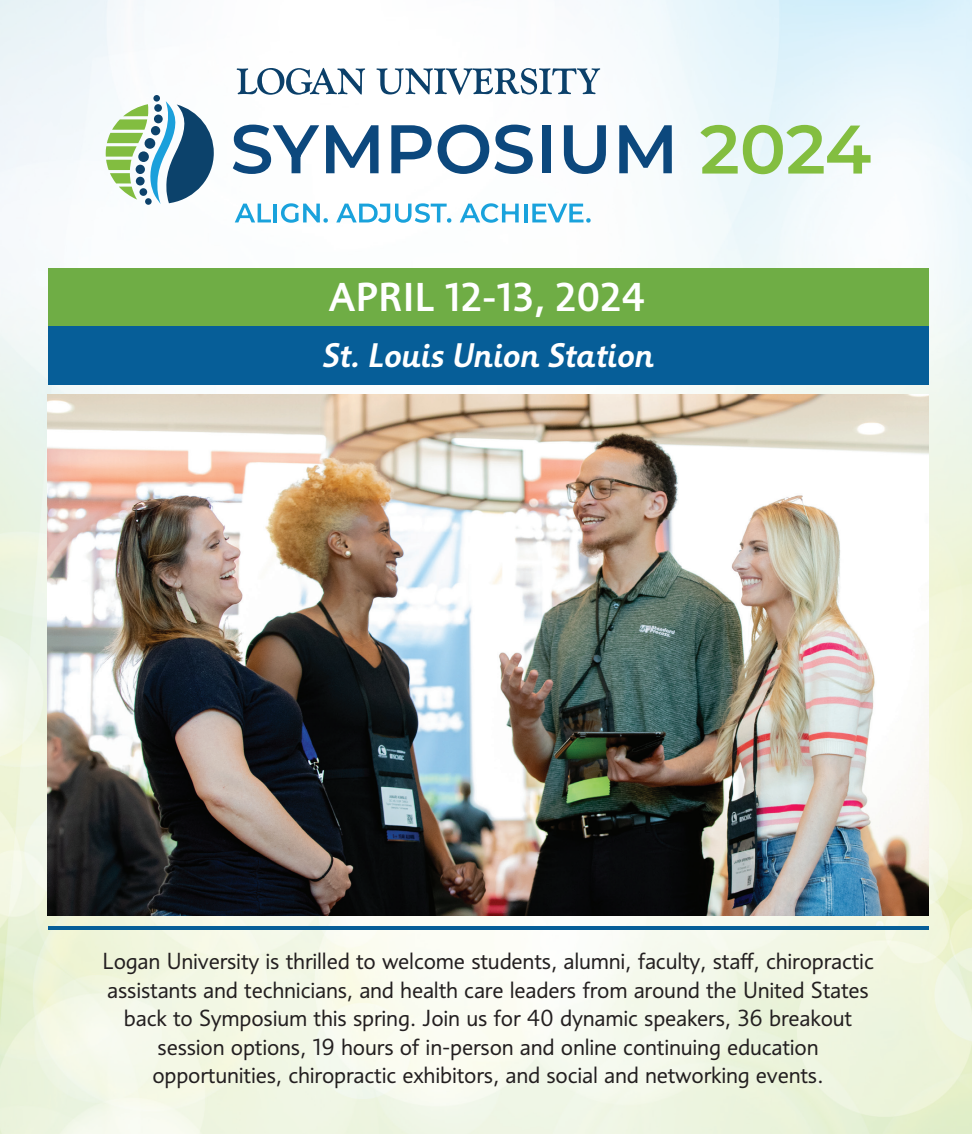
<style>
.page{position:relative;width:972px;height:1134px;background:#fff}
.page>*{position:absolute;margin:0;border:0;box-sizing:border-box;transform-origin:0 0}
.t1{font:500 39px "Informa Pro";color:#fff}
.t2{font:italic 500 33px "Informa Pro";color:#fff}
.t3{font:22.5px/28.5px "Informa Pro";letter-spacing:-.01em;color:#231f20;text-align:center}
</style>
<div class="page">
<img style="left:0;top:0;width:972px;height:1134px">
<img style="left:48px;top:394px;width:880px;height:522px">
<div style="left:48px;top:310px;width:880px;height:75px;background:#065e98"></div>
<div style="left:48px;top:268px;width:880px;height:57px;background:#6fad45"></div>
<hr style="left:48px;top:926px;width:880px;height:4px;background:#065e98">
<svg style="left:700px;top:125px;width:171px;height:49px;background:#c1dfae"></svg>
<svg style="left:233px;top:125px;width:86px;height:49px"></svg>
<svg style="left:326px;top:125px;width:53px;height:48px"></svg>
<svg style="left:391px;top:125px;width:41px;height:48px"></svg>
<svg style="left:438px;top:125px;width:95px;height:49px"></svg>
<div style="left:542px;top:125px;width:9px;height:48px;background:#0c487d"></div>
<svg style="left:564px;top:125px;width:42px;height:49px"></svg>
<svg style="left:619px;top:125px;width:53px;height:48px"></svg>
<svg style="left:235px;top:204px;width:36px;height:18px"></svg>
<hr style="left:274px;top:204px;width:3px;height:18px;background:#19a2dc">
<svg style="left:281px;top:203px;width:47px;height:20px"></svg>
<svg style="left:336px;top:203px;width:115px;height:20px"></svg>
<svg style="left:460px;top:203px;width:39px;height:20px"></svg>
<svg style="left:515px;top:204px;width:4px;height:18px"></svg>
<svg style="left:505px;top:211px;width:10px;height:3px"></svg>
<hr style="left:502px;top:204px;width:3px;height:18px;background:#19a2dc">
<hr style="left:524px;top:204px;width:3px;height:18px;background:#19a2dc">
<svg style="left:532px;top:204px;width:59px;height:19px"></svg>
<svg style="left:237px;top:68px;width:128px;height:27px"></svg>
<svg style="left:376px;top:68px;width:224px;height:27px"></svg>
<div style="left:153px;top:95px;width:7px;height:7px;background:#0c426b;border-radius:50%"></div>
<svg style="left:106px;top:101px;width:108px;height:103px"></svg>
<h1 class="t1" style="left:329px;top:274px;width:318px">APRIL 12-13, 2024</h1>
<h2 class="t2" style="left:322px;top:335px;width:333px">St. Louis Union Station</h2>
<p class="t3" style="left:102px;top:947px;width:773px">Logan University is thrilled to welcome students, alumni, faculty, staff, chiropractic assistants and technicians, and health care leaders from around the United States back to Symposium this spring. Join us for 40 dynamic speakers, 36 breakout session options, 19 hours of in-person and online continuing education opportunities, chiropractic exhibitors, and social and networking events.</p>
</div>
